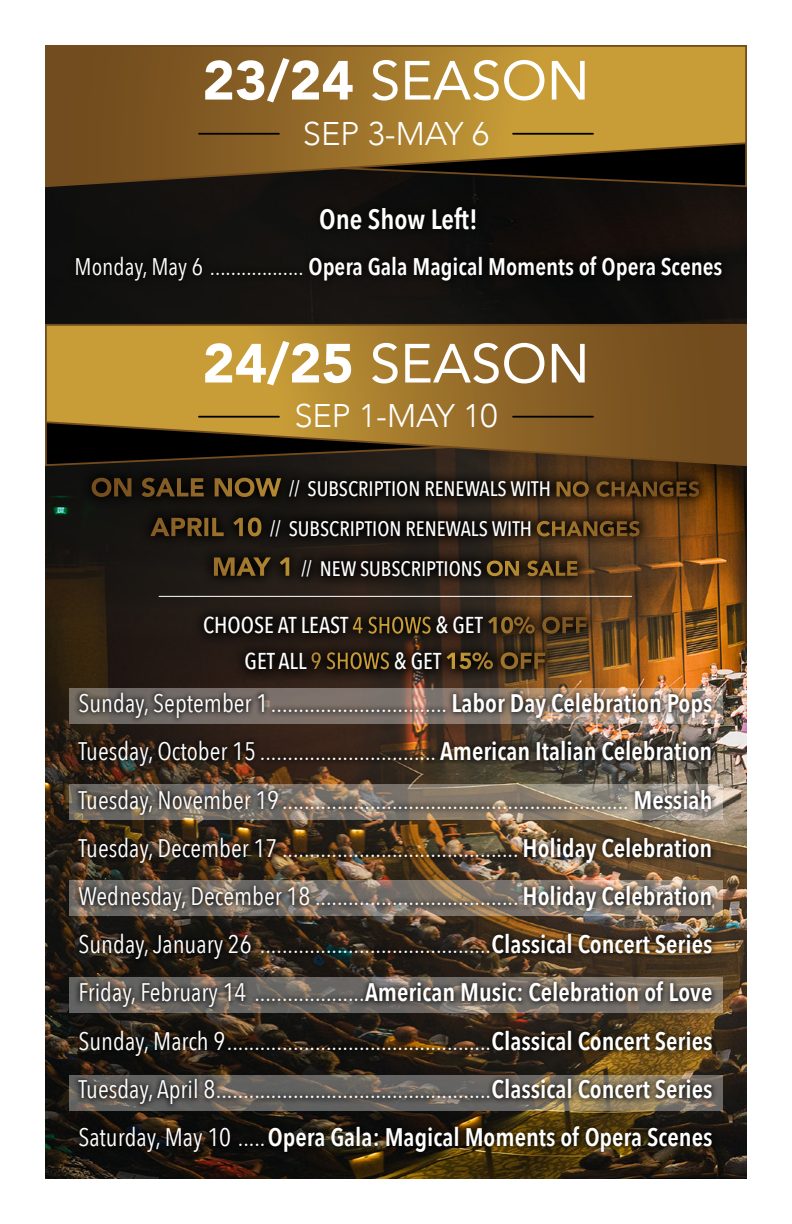
<style>
.page{position:relative;width:792px;height:1224px;background:#fff}
.page>*{position:absolute;margin:0;border:0;box-sizing:border-box;transform-origin:0 0}
.t1{font:54.6px "Avenir";color:#fff}
.t2{font:300 32.8px "Avenir";color:#fff}
.t3{font:600 28px "Avenir Next Condensed";color:#fff}
.t4{font:25.4px/48.2px "Avenir Next Condensed";color:#fff;text-align:justify}
.t5{font:600 24px "Avenir Next Condensed";color:#fff}
.t6{font:500 23px/35.6px "Avenir Next Condensed";color:#fff;text-align:center}
.t7{font:500 21px/39.6px "Avenir Next Condensed";color:#fff;text-align:center}
.s1{font-weight:900}
.s2{font-weight:400}
.s3{font-family:"Avenir";font-weight:900;font-size:25.8px}
.s4{font-family:"Avenir";font-weight:900}
.s5{font-weight:600}
</style>
<div class="page">
<img style="left:45px;top:188px;width:702px;height:991px">
<svg style="left:45px;top:45px;width:702px;height:143px;background:#876425"></svg>
<svg style="left:45px;top:323px;width:702px;height:144px;background:#896526"></svg>
<hr style="left:513px;top:133px;width:80px;height:2px;background:#000">
<hr style="left:199px;top:133px;width:80px;height:2px;background:#000">
<hr style="left:513px;top:416px;width:80px;height:2px;background:#000">
<hr style="left:199px;top:416px;width:80px;height:2px;background:#000">
<div style="left:68px;top:198px;width:662px;height:90px;background:#110f0c"></div>
<div style="left:72px;top:687px;width:646px;height:471px;background:#000;opacity:.7"></div>
<div style="left:80px;top:466px;width:631px;height:123px;background:#000;opacity:.89"></div>
<div style="left:191px;top:603px;width:409px;height:79px;background:#000;opacity:.89"></div>
<hr style="left:159px;top:596px;width:473px;height:1px;background:#fff">
<h1 class="t1" style="left:203px;top:37px;width:388px"><span class="s1">23/24</span> SEASON</h1>
<p class="t2" style="left:303px;top:114px;width:188px">SEP 3-MAY 6</p>
<p class="t3" style="left:319px;top:195px;width:160px">One Show Left!</p>
<p class="t5" style="left:75px;top:246px;width:649px"><span class="s2">Monday, May 6 ..................</span> Opera Gala Magical Moments of Opera Scenes</p>
<h1 class="t1" style="left:203px;top:320px;width:388px"><span class="s1">24/25</span> SEASON</h1>
<p class="t2" style="left:294px;top:397px;width:205px">SEP 1-MAY 10</p>
<p class="t7" style="left:91px;top:469px;width:611px"><span class="s3">ON SALE NOW</span> // SUBSCRIPTION RENEWALS WITH <span class="s4">NO CHANGES<br></span><span class="s3">APRIL 10</span> // SUBSCRIPTION RENEWALS WITH <span class="s4">CHANGES<br></span><span class="s3">MAY 1</span> // NEW SUBSCRIPTIONS <span class="s4">ON SALE</span></p>
<p class="t6" style="left:203px;top:607px;width:386px">CHOOSE AT LEAST 4 SHOWS &amp; GET <span class="s4">10% OFF<br></span>GET ALL 9 SHOWS &amp; GET <span class="s4">15% OFF</span></p>
<p class="t4" style="left:78px;top:678px;width:636px">Sunday, September 1................................ <span class="s5">Labor Day Celebration Pops </span>Tuesday, October 15 ................................ <span class="s5">American Italian Celebration </span>Tuesday, November 19............................................................... <span class="s5">Messiah </span>Tuesday, December 17 ........................................... <span class="s5">Holiday Celebration </span>Wednesday, December 18 ..................................... <span class="s5">Holiday Celebration </span>Sunday, January 26 ..........................................<span class="s5">Classical Concert Series </span>Friday, February 14 ....................<span class="s5">American Music: Celebration of Love </span>Sunday, March 9................................................<span class="s5">Classical Concert Series </span>Tuesday, April 8..................................................<span class="s5">Classical Concert Series </span>Saturday, May 10 .....<span class="s5">Opera Gala: Magical Moments of Opera Scenes</span></p>
</div>
